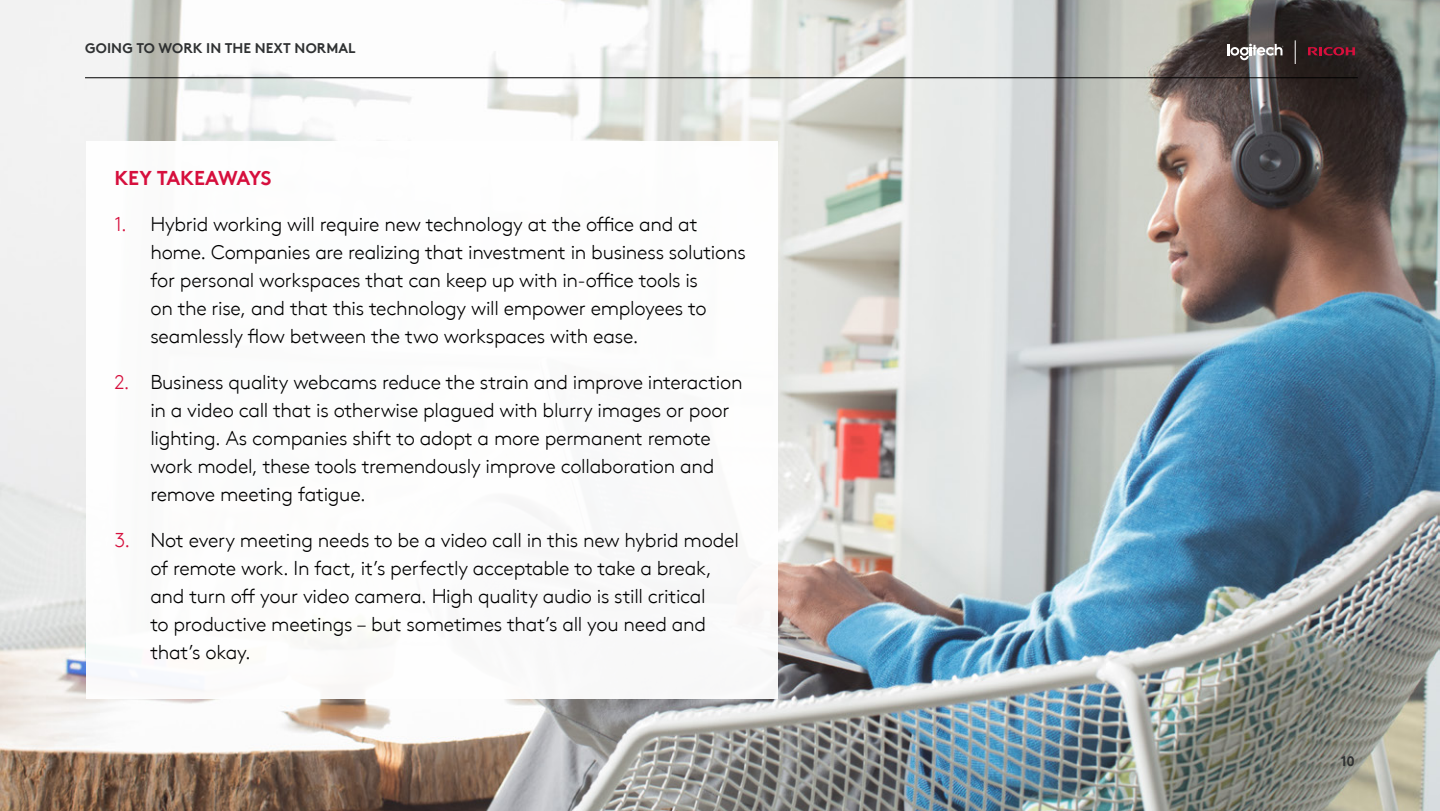
<style>
.page{position:relative;width:1440px;height:811px;background:#fff}
.page>*{position:absolute;margin:0;border:0;box-sizing:border-box;transform-origin:0 0}
.t1{font:300 20px/28px "Brown";letter-spacing:-.015em;color:#000}
.t2{font:700 20px "Brown";letter-spacing:-.015em;color:#d60f3d}
.t3{font:700 14px "Brown";letter-spacing:.01em;color:#2f3132}
.s1{color:#d60f3d}
</style>
<div class="page">
<img style="left:0;top:0;width:1440px;height:811px">
<div style="left:86px;top:142px;width:692px;height:557px;background:#fff"></div>
<hr style="left:85px;top:77px;width:1273px;height:1px;background:#000">
<svg style="left:1295px;top:40px;width:1px;height:24px"></svg>
<svg style="left:1228px;top:44px;width:55px;height:16px"></svg>
<svg style="left:1308px;top:47px;width:47px;height:9px"></svg>
<p class="t3" style="left:85px;top:37px;width:272px">GOING TO WORK IN THE NEXT NORMAL</p>
<p class="t2" style="left:114px;top:162px;width:159px">KEY TAKEAWAYS</p>
<p class="t1" style="left:150px;top:209px;width:597px;text-indent:-36px"><span class="s1">1.</span> Hybrid working will require new technology at the office and at home. Companies are realizing that investment in business solutions for personal workspaces that can keep up with in-office tools is<br>on the rise, and that this technology will empower employees to seamlessly flow between the two workspaces with ease.</p>
<p class="t1" style="left:150px;top:367px;width:594px;text-indent:-36px"><span class="s1">2.</span> Business quality webcams reduce the strain and improve interaction in a video call that is otherwise plagued with blurry images or poor lighting. As companies shift to adopt a more permanent remote work model, these tools tremendously improve collaboration and remove meeting fatigue.</p>
<p class="t1" style="left:150px;top:525px;width:590px;text-indent:-36px"><span class="s1">3.</span> Not every meeting needs to be a video call in this new hybrid model of remote work. In fact, it’s perfectly acceptable to take a break, and turn off your video camera. High quality audio is still critical<br>to productive meetings – but sometimes that’s all you need and that’s okay.</p>
<p class="t3" style="left:1341px;top:750px;width:16px">10</p>
</div>
